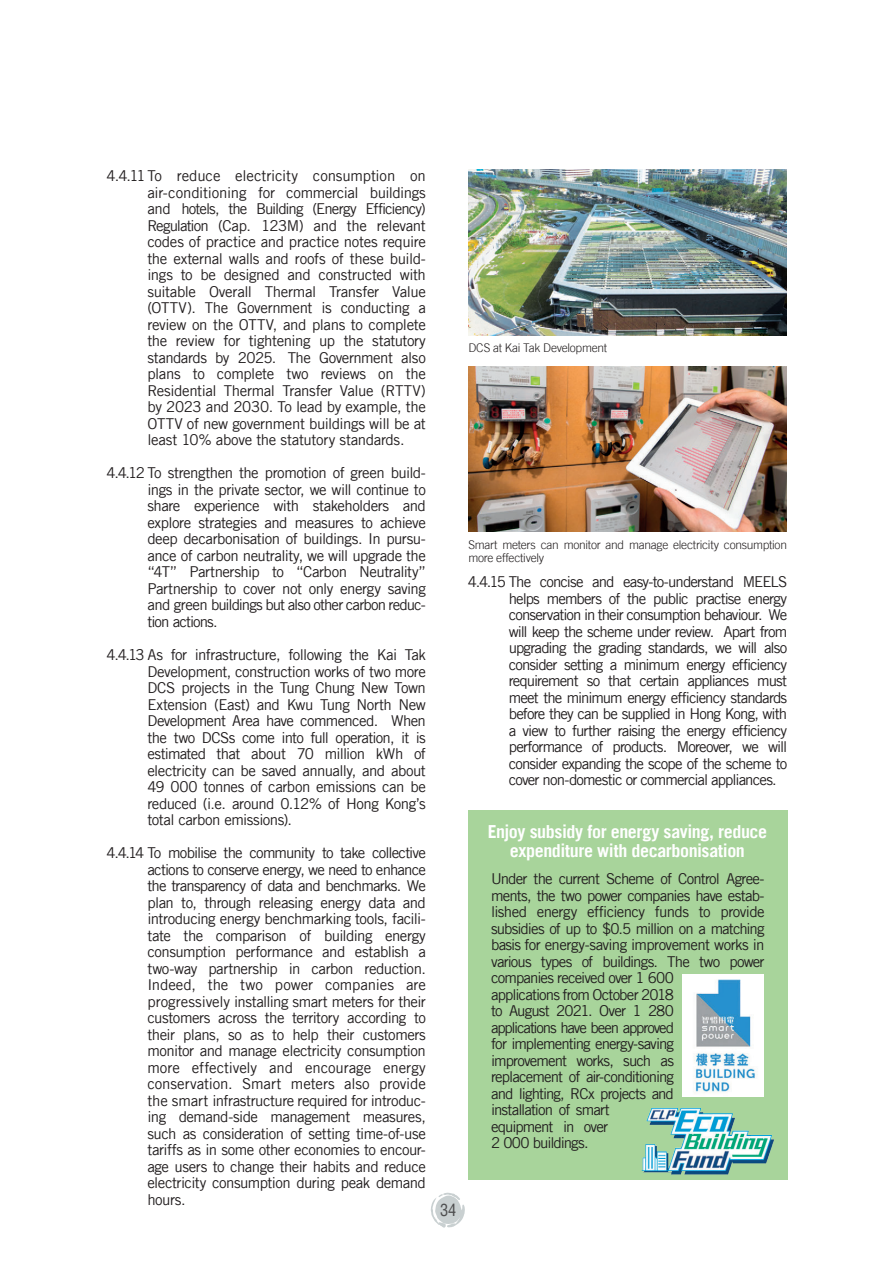
<style>
.page{position:relative;width:894px;height:1264px;background:#fff}
.page>*{position:absolute;margin:0;border:0;box-sizing:border-box;transform-origin:0 0}
.t1{font:700 18px/19.5px "Trade Gothic LT";letter-spacing:-.025em;color:#fff;text-align:center}
.t2{font:condensed 16.5px "Helvetica LT";color:#4f4f50}
.t3{font:15px/16.5px "Trade Gothic LT";letter-spacing:-.055em;color:#231f20;text-align:justify}
.t4{font:300 12px/13.5px "Trade Gothic LT";letter-spacing:-.02em;color:#231f20}
</style>
<div class="page">
<div style="left:468px;top:810px;width:319px;height:369px;background:#a8d49b"></div>
<img style="left:468px;top:170px;width:318px;height:165px">
<img style="left:468px;top:366px;width:318px;height:166px">
<img style="left:638px;top:1108px;width:142px;height:72px">
<img style="left:682px;top:974px;width:80px;height:122px">
<svg style="left:431px;top:1192px;width:34px;height:35px"></svg>
<p class="t3" style="left:147px;top:167px;width:280px;text-indent:-41px">4.4.11To reduce electricity consumption on air-conditioning for commercial buildings and hotels, the Building (Energy Efficiency)<br>Regulation (Cap. 123M) and the relevant codes of practice and practice notes require the external walls and roofs of these build&shy;ings to be designed and constructed with suitable Overall Thermal Transfer Value (OTTV). The Government is conducting a review on the OTTV, and plans to complete the review for tightening up the statutory standards by 2025. The Government also plans to complete two reviews on the Residential Thermal Transfer Value (RTTV) by 2023 and 2030. To lead by example, the OTTV of new government buildings will be at least 10% above the statutory standards.</p>
<p class="t3" style="left:147px;top:464px;width:280px;text-indent:-41px">4.4.12 To strengthen the promotion of green build&shy;ings in the private sector, we will continue to share experience with stakeholders and explore strategies and measures to achieve deep decarbonisation of buildings. In pursu&shy;ance of carbon neutrality, we will upgrade the “4T” Partnership to “Carbon Neutrality” Partnership to cover not only energy saving and green buildings but also other carbon reduc&shy;tion actions.</p>
<p class="t3" style="left:147px;top:646px;width:280px;text-indent:-41px">4.4.13 As for infrastructure, following the Kai Tak Development, construction works of two more DCS projects in the Tung Chung New Town Extension (East) and Kwu Tung North New Development Area have commenced. When the two DCSs come into full operation, it is estimated that about 70 million kWh of electricity can be saved annually, and about 49 000 tonnes of carbon emissions can be reduced (i.e. around 0.12% of Hong Kong’s total carbon emissions).</p>
<p class="t3" style="left:147px;top:844px;width:280px;text-indent:-41px">4.4.14 To mobilise the community to take collective actions to conserve energy, we need to enhance the transparency of data and benchmarks. We plan to, through releasing energy data and introducing energy benchmarking tools, facili&shy;tate the comparison of building energy consumption performance and establish a two-way partnership in carbon reduction.<br>Indeed, the two power companies are progressively installing smart meters for their customers across the territory according to their plans, so as to help their customers monitor and manage electricity consumption more effectively and encourage energy conservation. Smart meters also provide the smart infrastructure required for introduc&shy;ing demand-side management measures, such as consideration of setting time-of-use tariffs as in some other economies to encour&shy;age users to change their habits and reduce electricity consumption during peak demand hours.</p>
<p class="t4" style="left:468px;top:341px;width:140px">DCS at Kai Tak Development</p>
<p class="t4" style="left:468px;top:537px;width:320px">Smart meters can monitor and manage electricity consumption more effectively</p>
<p class="t3" style="left:508px;top:573px;width:280px;text-indent:-41px">4.4.15 The concise and easy-to-understand MEELS helps members of the public practise energy conservation in their consumption behaviour. We will keep the scheme under review. Apart from upgrading the grading standards, we will also consider setting a minimum energy efficiency requirement so that certain appliances must meet the minimum energy efficiency standards before they can be supplied in Hong Kong, with a view to further raising the energy efficiency performance of products. Moreover, we will consider expanding the scope of the scheme to cover non-domestic or commercial appliances.</p>
<p class="t1" style="left:487px;top:821px;width:281px">Enjoy subsidy for energy saving, reduce expenditure with decarbonisation</p>
<p class="t3" style="left:491px;top:870px;width:275px;text-align:left">Under the current Scheme of Control Agree&shy;ments, the two power companies have estab&shy;lished energy efficiency funds to provide subsidies of up to $0.5 million on a matching basis for energy-saving improvement works in various types of buildings. The two power companies received over 1 600<br>applications from October 2018<br>to August 2021. Over 1 280<br>applications have been approved<br>for implementing energy-saving<br>improvement works, such as<br>replacement of air-conditioning<br>and lighting, RCx projects and<br>installation of smart<br>equipment in over<br>2 000 buildings.</p>
<p class="t2" style="left:440px;top:1199px;width:18px">34</p>
</div>
